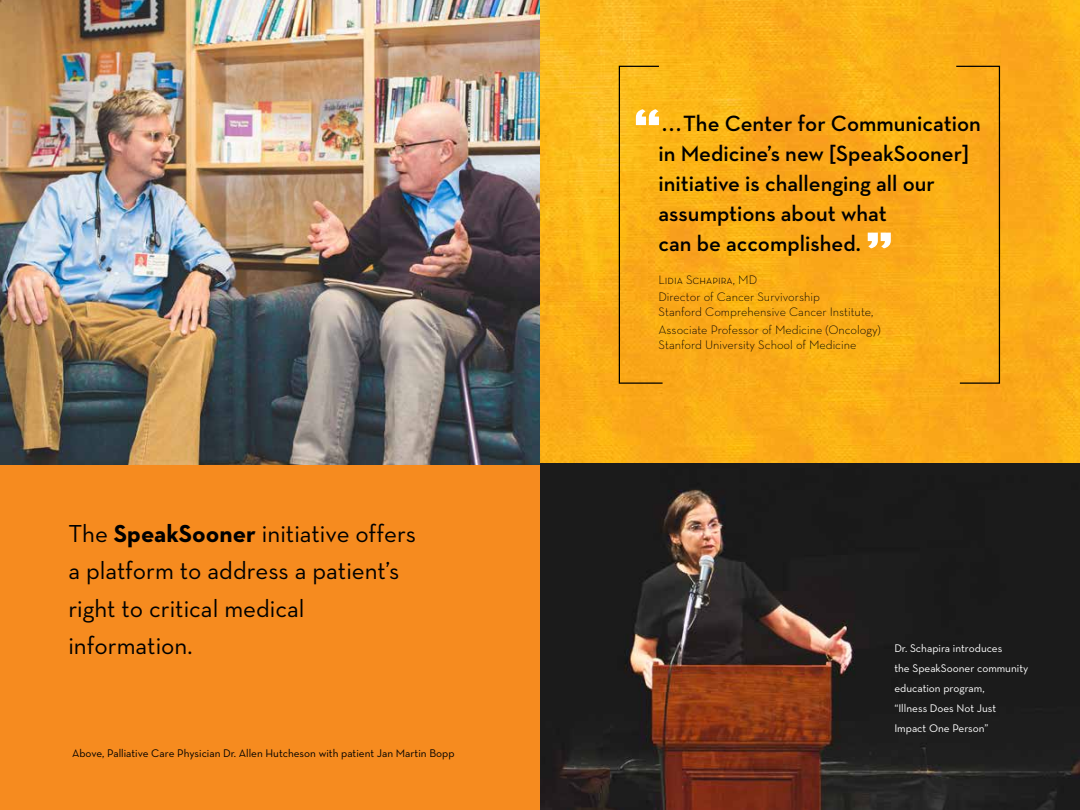
<style>
.page{position:relative;width:1080px;height:810px;background:#fff}
.page>*{position:absolute;margin:0;border:0;box-sizing:border-box;transform-origin:0 0}
.t1{font:700 condensed 60px "Vonnes";color:#fff}
.t2{font:25px/37.5px "Neutra Text";color:#000}
.t3{font:600 22.5px/30px "Neutra Text";color:#000}
.t4{font:300 12.5px/15px "Neutra Text";color:#000}
.t5{font:12.5px "Neutra Text Light SC";color:#000}
.t6{font:11.25px/20px "Neutra Text";color:#fff}
.t7{font:11.25px "Neutra Text";color:#000}
.s1{font-weight:700}
</style>
<div class="page">
<div style="left:0;top:463px;width:540px;height:347px;background:#f68b1f"></div>
<img style="left:540px;top:0;width:540px;height:463px">
<svg style="left:540px;top:463px;width:540px;height:347px;fill:#1b1b1b"></svg>
<img style="left:0;top:0;width:540px;height:464px">
<svg style="left:618px;top:65px;width:46px;height:319px"></svg>
<svg style="left:955px;top:65px;width:46px;height:319px"></svg>
<h2 class="t2" style="left:68px;top:514px;width:349px">The <span class="s1">SpeakSooner</span> initiative offers a platform to address a patient’s right to critical medical information.</h2>
<p class="t7" style="left:72px;top:746px;width:384px">Above, Palliative Care Physician Dr. Allen Hutcheson with patient Jan Martin Bopp</p>
<h1 class="t1" style="left:634px;top:99px;width:29px">“</h1>
<h3 class="t3" style="left:659px;top:108px;width:324px">...The Center for Communication in Medicine’s new [SpeakSooner] initiative is challenging all our assumptions about what<br>can be accomplished.</h3>
<p class="t5" style="left:659px;top:272px;width:100px">Lidia Schapira, MD</p>
<p class="t4" style="left:659px;top:289px;width:216px">Director of Cancer Survivorship<br>Stanford Comprehensive Cancer Institute,</p>
<p class="t4" style="left:659px;top:322px;width:224px">Associate Professor of Medicine (Oncology)<br>Stanford University School of Medicine</p>
<h1 class="t1" style="left:865px;top:221px;width:29px">”</h1>
<p class="t6" style="left:894px;top:638px;width:136px">Dr. Schapira introduces<br>the SpeakSooner community education program,<br>“Illness Does Not Just<br>Impact One Person”</p>
</div>
